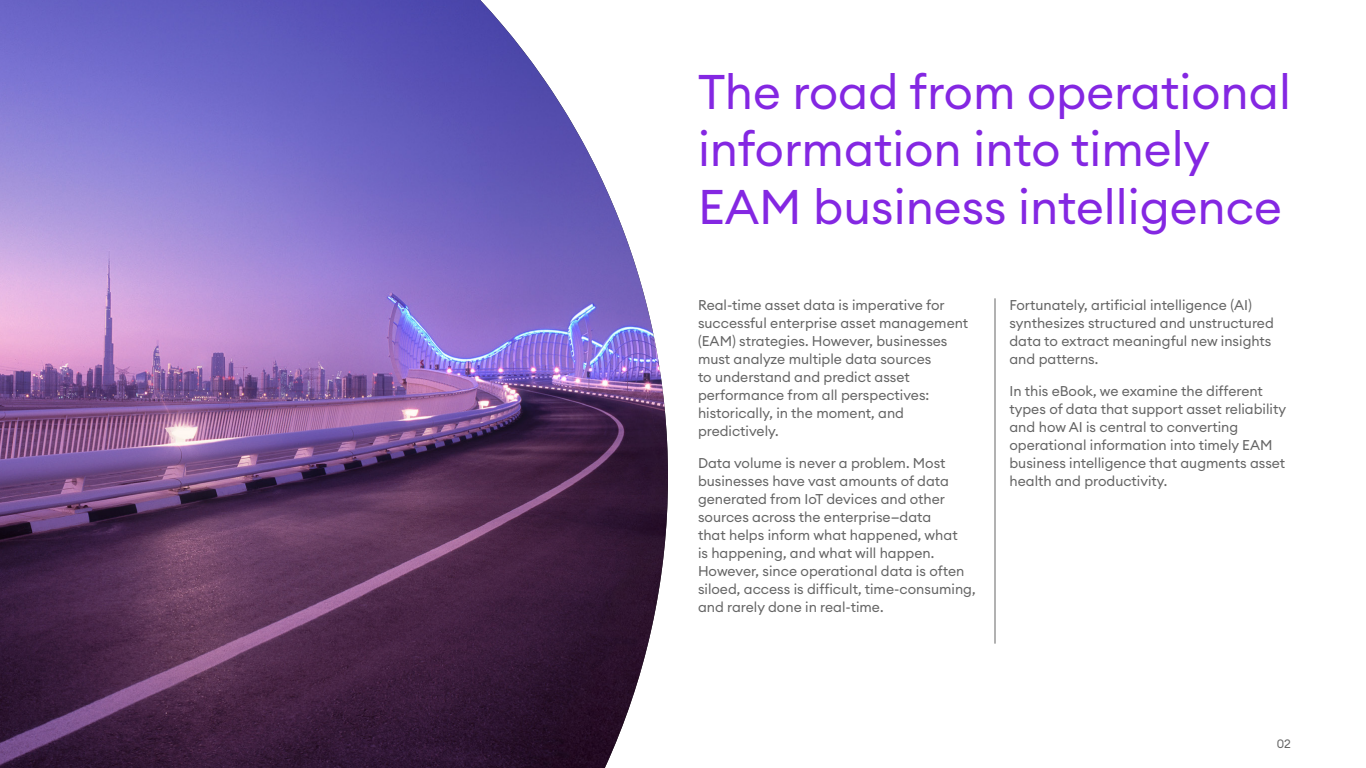
<style>
.page{position:relative;width:1366px;height:768px;background:#fff}
.page>*{position:absolute;margin:0;border:0;box-sizing:border-box;transform-origin:0 0}
.t1{font:48px/57.6px "Euclid Circular A";color:#8427e2}
.t2{font:14px/18px "Euclid Circular A";color:#656565}
.t3{font:12px "Euclid Circular A";color:#656565}
</style>
<div class="page">
<img style="left:0;top:0;width:668px;height:768px">
<hr style="left:994px;top:298px;width:2px;height:346px;background:#656565">
<h1 class="t1" style="left:698px;top:62px;width:594px">The road from operational information into timely<br>EAM business intelligence</h1>
<p class="t2" style="left:698px;top:296px;width:272px">Real-time asset data is imperative for successful enterprise asset management (EAM) strategies. However, businesses must analyze multiple data sources<br>to understand and predict asset performance from all perspectives: historically, in the moment, and predictively.</p>
<p class="t2" style="left:698px;top:454px;width:279px">Data volume is never a problem. Most businesses have vast amounts of data generated from IoT devices and other sources across the enterprise—data<br>that helps inform what happened, what<br>is happening, and what will happen.<br>However, since operational data is often siloed, access is difficult, time-consuming, and rarely done in real-time.</p>
<p class="t2" style="left:1010px;top:296px;width:266px">Fortunately, artificial intelligence (AI) synthesizes structured and unstructured data to extract meaningful new insights and patterns.</p>
<p class="t2" style="left:1010px;top:382px;width:278px">In this eBook, we examine the different types of data that support asset reliability and how AI is central to converting operational information into timely EAM business intelligence that augments asset health and productivity.</p>
<p class="t3" style="left:1277px;top:736px;width:16px">02</p>
</div>
